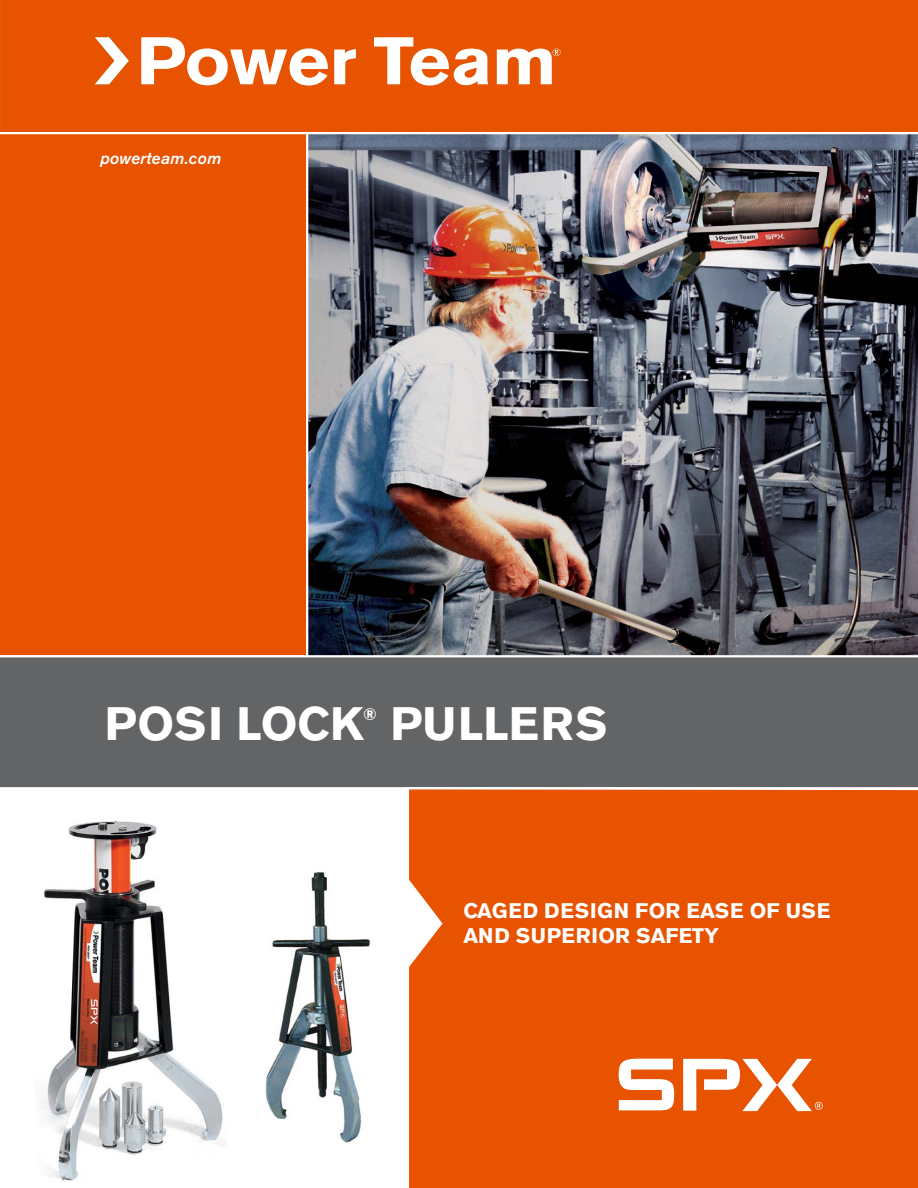
<style>
.page{position:relative;width:918px;height:1188px;background:#fff}
.page>*{position:absolute;margin:0;border:0;box-sizing:border-box;transform-origin:0 0}
.t1{font:700 46.5px "Akzidenz Grotesk BE";color:#fff}
.t2{font:700 46.5px "Akzidenz Grotesk BE";letter-spacing:.02em;color:#fff}
.t3{font:700 21px/25.2px "Akzidenz Grotesk BE";letter-spacing:.02em;color:#fff}
.t4{font:700 16.65px "Akzidenz Grotesk BE";color:#fff}
.t5{font:italic 500 16.5px "Akzidenz Grotesk BE";letter-spacing:.01em;color:#fff}
</style>
<div class="page">
<img style="left:308px;top:134px;width:610px;height:521px">
<div style="left:0;top:134px;width:307px;height:521px;background:#e75300"></div>
<div style="left:0;top:655px;width:918px;height:133px;background:#636466"></div>
<div style="left:404px;top:786px;width:514px;height:402px;background:#e75300"></div>
<svg style="left:619px;top:1059px;width:55px;height:56px"></svg>
<svg style="left:683px;top:1059px;width:140px;height:57px"></svg>
<svg style="left:404px;top:788px;width:39px;height:400px;fill:#e75300"></svg>
<img style="left:42px;top:821px;width:182px;height:360px">
<img style="left:265px;top:872px;width:105px;height:271px">
<div style="left:0;top:0;width:918px;height:132px;background:#e75300"></div>
<svg style="left:95px;top:37px;width:34px;height:47px"></svg>
<svg style="left:141px;top:37px;width:187px;height:49px"></svg>
<svg style="left:334px;top:49px;width:22px;height:35px"></svg>
<svg style="left:374px;top:37px;width:114px;height:49px"></svg>
<svg style="left:497px;top:49px;width:64px;height:35px"></svg>
<p class="t5" style="left:100px;top:149px;width:123px">powerteam.com</p>
<h1 class="t1" style="left:105px;top:697px;width:260px">POSI LOCK</h1>
<p class="t4" style="left:363px;top:705px;width:15px">®</p>
<h1 class="t2" style="left:390px;top:697px;width:219px">PULLERS</h1>
<p class="t3" style="left:463px;top:898px;width:369px">CAGED DESIGN FOR EASE OF USE<br>AND SUPERIOR SAFETY</p>
</div>
